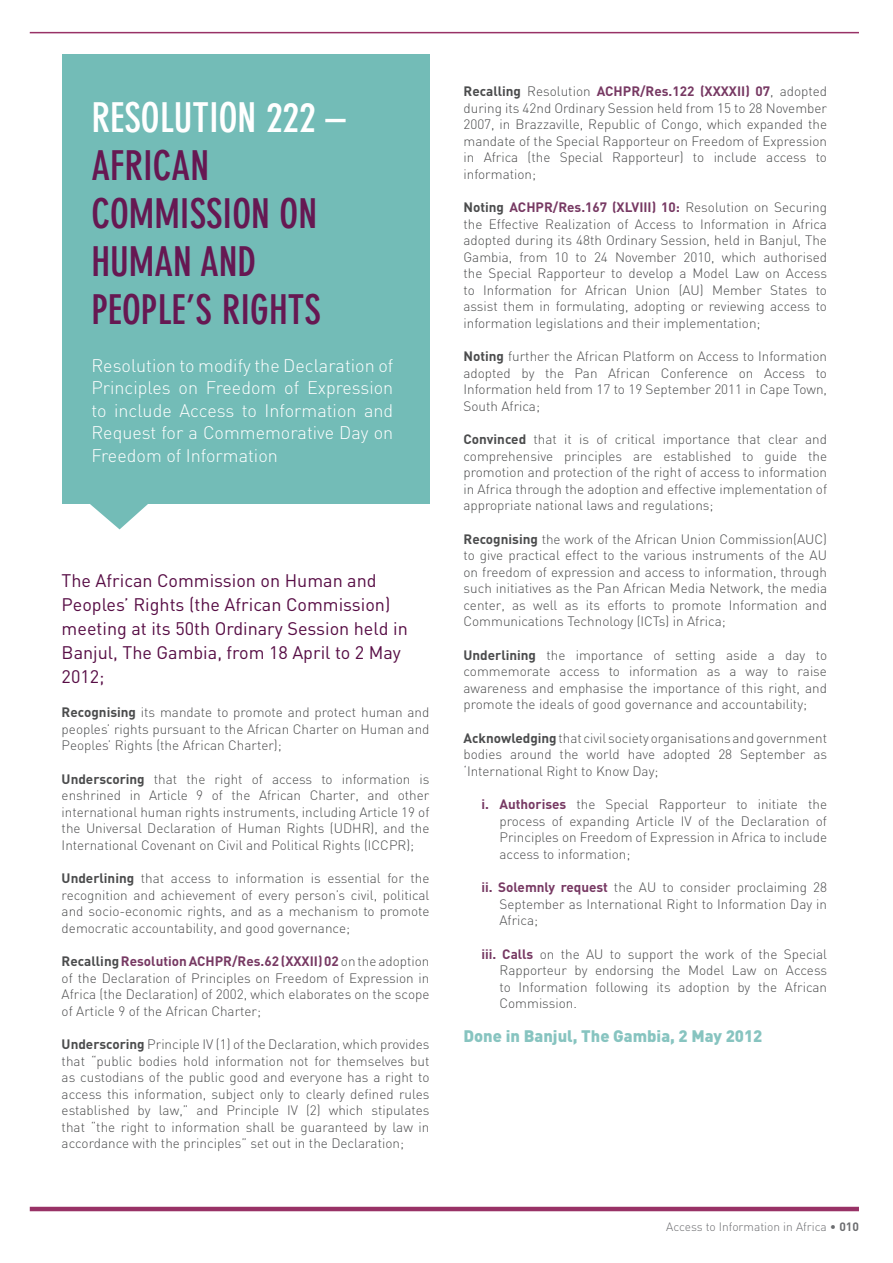
<style>
.page{position:relative;width:893px;height:1263px;background:#fff}
.page>*{position:absolute;margin:0;border:0;box-sizing:border-box;transform-origin:0 0}
.t1{font:700 condensed 40.5px/48px "DIN Neuzeit Grotesk";color:#661852}
.t2{font:700 condensed 40.5px/48px "DIN Neuzeit Grotesk";color:#fff}
.paragraphs{font:300 18px/22.5px "DIN";color:#fff;text-align:justify}
.paragraphs-2{font:18px/24px "DIN";color:#570d45}
.paragraphs-3{font:900 16.5px "DIN";color:#87c4c0}
.paragraphs-4{font:300 13.5px/16.5px "DIN";color:#4b4c4d;text-align:justify}
.t3{font:300 12px "DIN";color:#6c6d70}
.s1{color:#661852}
.s2{font-weight:700}
.s3{font-weight:700;color:#773963}
</style>
<div class="page">
<div style="left:62px;top:54px;width:367px;height:450px;background:#73bcb7"></div>
<svg style="left:90px;top:504px;width:58px;height:25px"></svg>
<hr style="left:30px;top:32px;width:829px;height:1px;background:#983266">
<hr style="left:30px;top:1207px;width:829px;height:4px;background:#983266">
<p class="t2" style="left:91px;top:94px;width:256px">RESOLUTION 222 –<br><span class="s1">AFRICAN</span></p>
<p class="t1" style="left:91px;top:190px;width:227px">COMMISSION ON<br>HUMAN AND</p>
<p class="t1" style="left:91px;top:286px;width:231px">PEOPLE’S RIGHTS</p>
<p class="paragraphs" style="left:91px;top:354px;width:303px">Resolution to modify the Declaration of Principles on Freedom of Expression to include Access to Information and Request for a Commemorative Day on Freedom of Information</p>
<p class="paragraphs-2" style="left:62px;top:568px;width:348px">The African Commission on Human and Peoples’ Rights (the African Commission) meeting at its 50th Ordinary Session held in Banjul, The Gambia, from 18 April to 2 May 2012;</p>
<p class="paragraphs-4" style="left:62px;top:704px;width:369px"><span class="s2">Recognising</span> its mandate to promote and protect human and peoples’ rights pursuant to the African Charter on Human and Peoples’ Rights (the African Charter);</p>
<p class="paragraphs-4" style="left:62px;top:770px;width:369px"><span class="s2">Underscoring</span> that the right of access to information is enshrined in Article 9 of the African Charter, and other international human rights instruments, including Article 19 of the Universal Declaration of Human Rights (UDHR), and the International Covenant on Civil and Political Rights (ICCPR);</p>
<p class="paragraphs-4" style="left:62px;top:870px;width:369px"><span class="s2">Underlining</span> that access to information is essential for the recognition and achievement of every person’s civil, political and socio-economic rights, and as a mechanism to promote democratic accountability, and good governance;</p>
<p class="paragraphs-4" style="left:62px;top:953px;width:369px"><span class="s2">Recalling</span> <span class="s3">Resolution ACHPR/Res.62 (XXXII) 02</span> on the adoption of the Declaration of Principles on Freedom of Expression in Africa (the Declaration) of 2002, which elaborates on the scope of Article 9 of the African Charter;</p>
<p class="paragraphs-4" style="left:62px;top:1036px;width:369px"><span class="s2">Underscoring</span> Principle IV (1) of the Declaration, which provides that “public bodies hold information not for themselves but as custodians of the public good and everyone has a right to access this information, subject only to clearly defined rules established by law,” and Principle IV (2) which stipulates that “the right to information shall be guaranteed by law in accordance with the principles” set out in the Declaration;</p>
<p class="paragraphs-4" style="left:463px;top:83px;width:365px"><span class="s2">Recalling</span> Resolution <span class="s3">ACHPR/Res.122 (XXXXII) 07</span>, adopted during its 42nd Ordinary Session held from 15 to 28 November 2007, in Brazzaville, Republic of Congo, which expanded the mandate of the Special Rapporteur on Freedom of Expression in Africa (the Special Rapporteur) to include access to information;</p>
<p class="paragraphs-4" style="left:463px;top:199px;width:365px"><span class="s2">Noting</span> <span class="s3">ACHPR/Res.167 (XLVIII) 10:</span> Resolution on Securing the Effective Realization of Access to Information in Africa adopted during its 48th Ordinary Session, held in Banjul, The Gambia, from 10 to 24 November 2010, which authorised the Special Rapporteur to develop a Model Law on Access to Information for African Union (AU) Member States to assist them in formulating, adopting or reviewing access to information legislations and their implementation;</p>
<p class="paragraphs-4" style="left:463px;top:348px;width:365px"><span class="s2">Noting</span> further the African Platform on Access to Information adopted by the Pan African Conference on Access to Information held from 17 to 19 September 2011 in Cape Town, South Africa;</p>
<p class="paragraphs-4" style="left:463px;top:431px;width:365px"><span class="s2">Convinced</span> that it is of critical importance that clear and comprehensive principles are established to guide the promotion and protection of the right of access to information in Africa through the adoption and effective implementation of appropriate national laws and regulations;</p>
<p class="paragraphs-4" style="left:463px;top:531px;width:365px"><span class="s2">Recognising</span> the work of the African Union Commission(AUC) to give practical effect to the various instruments of the AU on freedom of expression and access to information, through such initiatives as the Pan African Media Network, the media center, as well as its efforts to promote Information and Communications Technology (ICTs) in Africa;</p>
<p class="paragraphs-4" style="left:463px;top:647px;width:365px"><span class="s2">Underlining</span> the importance of setting aside a day to commemorate access to information as a way to raise awareness and emphasise the importance of this right, and promote the ideals of good governance and accountability;</p>
<p class="paragraphs-4" style="left:463px;top:730px;width:365px"><span class="s2">Acknowledging</span> that civil society organisations and government bodies around the world have adopted 28 September as ‘International Right to Know Day;</p>
<p class="paragraphs-4" style="left:499px;top:796px;width:329px;text-indent:-18px"><span class="s3">i. Authorises</span> the Special Rapporteur to initiate the process of expanding Article IV of the Declaration of Principles on Freedom of Expression in Africa to include access to information;</p>
<p class="paragraphs-4" style="left:499px;top:879px;width:329px;text-indent:-18px"><span class="s3">ii. Solemnly request</span> the AU to consider proclaiming 28<br>September as International Right to Information Day in Africa;</p>
<p class="paragraphs-4" style="left:499px;top:946px;width:329px;text-indent:-18px"><span class="s3">iii. Calls</span> on the AU to support the work of the Special Rapporteur by endorsing the Model Law on Access to Information following its adoption by the African Commission.</p>
<p class="paragraphs-3" style="left:463px;top:1025px;width:300px">Done in Banjul, The Gambia, 2 May 2012</p>
<p class="t3" style="left:666px;top:1219px;width:194px">Access to Information in Africa • <span class="s2">010</span></p>
</div>
